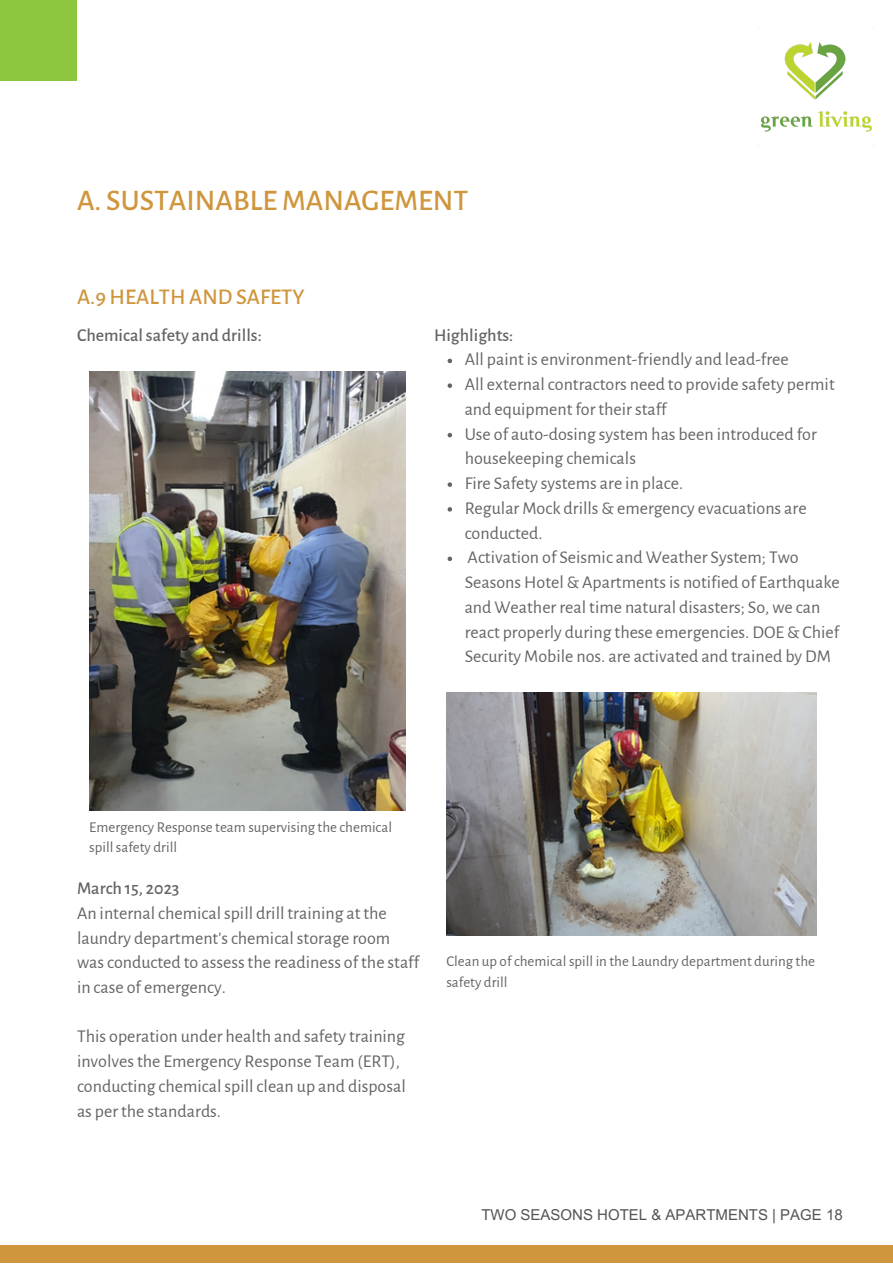
<style>
.page{position:relative;width:893px;height:1264px;background:#fff}
.page>*{position:absolute;margin:0;border:0;box-sizing:border-box;transform-origin:0 0}
.t1{font:500 30px "Alegreya Sans";color:#cf963e}
.t2{font:500 22.5px "Alegreya Sans";color:#cf963e}
.t3{font:18px/24.8px "Alegreya Sans";color:#646464}
.t4{font:500 18px "Alegreya Sans";color:#646464}
.t5{font:15px/20.2px "Alegreya Sans";color:#646464}
.t6{font:15px "Arial MT Pro";color:#545454}
</style>
<div class="page">
<div style="left:0;top:0;width:77px;height:81px;background:#8cc63f"></div>
<img style="left:761px;top:42px;width:111px;height:90px">
<div style="left:0;top:1245px;width:892px;height:17px;background:#cf963e"></div>
<img style="left:446px;top:693px;width:370px;height:242px">
<img style="left:89px;top:371px;width:316px;height:439px">
<svg style="left:447px;top:358px;width:5px;height:5px"></svg>
<svg style="left:447px;top:383px;width:5px;height:5px"></svg>
<svg style="left:447px;top:433px;width:5px;height:4px"></svg>
<svg style="left:447px;top:482px;width:5px;height:5px"></svg>
<svg style="left:447px;top:507px;width:5px;height:4px"></svg>
<svg style="left:447px;top:556px;width:5px;height:5px"></svg>
<p class="t1" style="left:77px;top:186px;width:393px">A. SUSTAINABLE MANAGEMENT</p>
<p class="t2" style="left:77px;top:286px;width:229px">A.9 HEALTH AND SAFETY</p>
<p class="t4" style="left:77px;top:326px;width:186px">Chemical safety and drills:</p>
<p class="t4" style="left:434px;top:326px;width:81px">Highlights:</p>
<p class="t3" style="left:464px;top:347px;width:325px">All paint is environment-friendly and lead-free</p>
<p class="t3" style="left:464px;top:372px;width:371px">All external contractors need to provide safety permit and equipment for their staff</p>
<p class="t3" style="left:464px;top:422px;width:353px">Use of auto-dosing system has been introduced for housekeeping chemicals</p>
<p class="t3" style="left:464px;top:471px;width:220px">Fire Safety systems are in place.</p>
<p class="t3" style="left:464px;top:496px;width:343px">Regular Mock drills &amp; emergency evacuations are conducted.</p>
<p class="t3" style="left:464px;top:545px;width:377px">Activation of Seismic and Weather System; Two Seasons Hotel &amp; Apartments is notified of Earthquake and Weather real time natural disasters; So, we can react properly during these emergencies. DOE &amp; Chief Security Mobile nos. are activated and trained by DM</p>
<p class="t5" style="left:89px;top:817px;width:304px">Emergency Response team supervising the chemical spill safety drill</p>
<p class="t4" style="left:77px;top:879px;width:104px">March 15, 2023</p>
<p class="t3" style="left:77px;top:901px;width:344px">An internal chemical spill drill training at the laundry department's chemical storage room was conducted to assess the readiness of the staff in case of emergency.</p>
<p class="t3" style="left:77px;top:1024px;width:330px">This operation under health and safety training involves the Emergency Response Team (ERT), conducting chemical spill clean up and disposal as per the standards.</p>
<p class="t5" style="left:446px;top:951px;width:370px">Clean up of chemical spill in the Laundry department during the safety drill</p>
<p class="t6" style="left:481px;top:1209px;width:363px">TWO SEASONS HOTEL &amp; APARTMENTS | PAGE 18</p>
</div>
